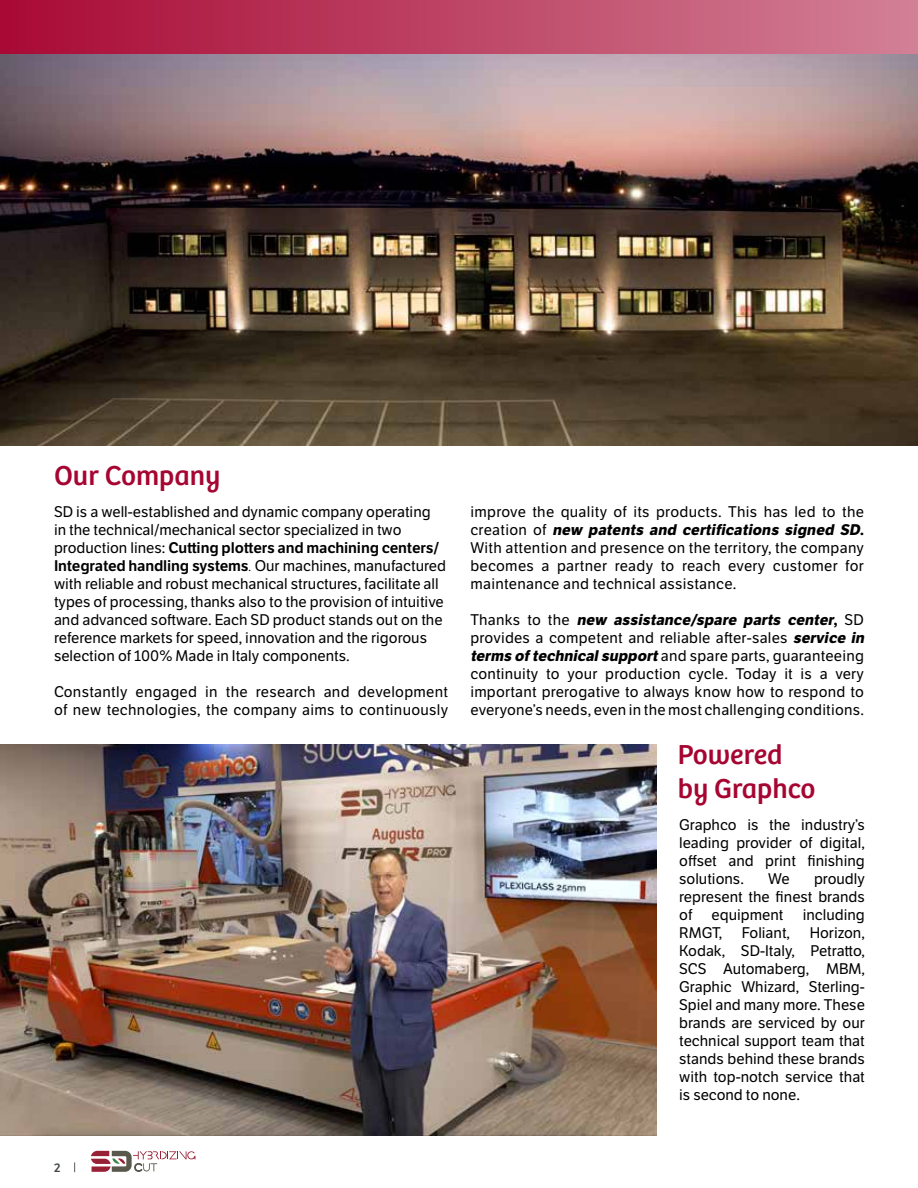
<style>
.page{position:relative;width:918px;height:1188px;background:#fff}
.page>*{position:absolute;margin:0;border:0;box-sizing:border-box;transform-origin:0 0}
.t1{font:28.5px/34.2px "Bree";color:#a70531}
.t2{font:15px/18px "LFT Etica";color:#000;text-align:justify}
.t3{font:15px/18px "LFT Etica";letter-spacing:.02em;color:#000}
.t4{font:600 12px "LFT Etica";color:#3f474a}
.s1{font-weight:600}
.s2{font-weight:300;font-style:italic}
.s3{font-weight:700;font-style:italic}
.s4{font-weight:700}
</style>
<div class="page">
<svg style="left:91px;top:1151px;width:104px;height:21px"></svg>
<img style="left:0;top:54px;width:918px;height:392px">
<img style="left:0;top:744px;width:656px;height:392px">
<div style="left:0;top:0;width:918px;height:54px;background:linear-gradient(to right,#a80a35,#d28197)"></div>
<h1 class="t1" style="left:54px;top:457px;width:168px">Our Company</h1>
<p class="t2" style="left:54px;top:503px;width:394px;text-align:left">SD is a well-established and dynamic company operating in the technical/mechanical sector specialized in two production lines: <span class="s1">Cutting plotters and machining centers/ Integrated handling systems</span><span class="s2">.</span> Our machines, manufactured with reliable and robust mechanical structures, facilitate all types of processing, thanks also to the provision of intuitive and advanced software. Each SD product stands out on the reference markets for speed, innovation and the rigorous selection of 100% Made in Italy components.</p>
<p class="t3" style="left:54px;top:683px;width:396px">Constantly engaged in the research and development of new technologies, the company aims to continuously</p>
<p class="t2" style="left:470px;top:504px;width:395px">improve the quality of its products. This has led to the c r e a t i o n o f <span class="s3">new patents and certifications signed SD</span><span class="s4">.<br></span>With attention and presence on the territory, the company becomes a partner ready to reach every customer for maintenance and technical assistance.</p>
<p class="t2" style="left:470px;top:612px;width:398px;text-align:left">T h a n k s t o t h e <span class="s3">new assistance/spare parts center</span><span class="s4">,</span> S D provides a competent and reliable after-sales <span class="s3">service in terms oftechnicalsupport</span>and spare parts, guaranteeing continuity to your production cycle. Today it is a very important prerogative to always know how to respond to everyone’s needs, even in the most challenging conditions.</p>
<h1 class="t1" style="left:678px;top:735px;width:139px">Powered by Graphco</h1>
<p class="t2" style="left:679px;top:816px;width:187px">Graphco is the industry’s leading provider of digital, offset and print finishing solutions.</p>
<p class="t2" style="left:679px;top:870px;width:187px;text-indent:135px">proudly represent the finest brands of</p>
<p class="t2" style="left:768px;top:870px;width:23px">We</p>
<p class="t2" style="left:712px;top:906px;width:73px">equipment</p>
<p class="t2" style="left:803px;top:906px;width:64px">including</p>
<p class="t2" style="left:679px;top:924px;width:45px">RMGT,</p>
<p class="t2" style="left:742px;top:924px;width:50px">Foliant,</p>
<p class="t2" style="left:679px;top:924px;width:187px;text-indent:130px">Horizon, Kodak, SD-Italy, Petratto, SCS Automaberg, MBM, Graphic Whizard, Sterling-Spiel and many more. These brands are serviced by our technical support team that stands behind these brands with top-notch service that is second to none.</p>
<p class="t4" style="left:54px;top:1161px;width:8px">2</p>
</div>
